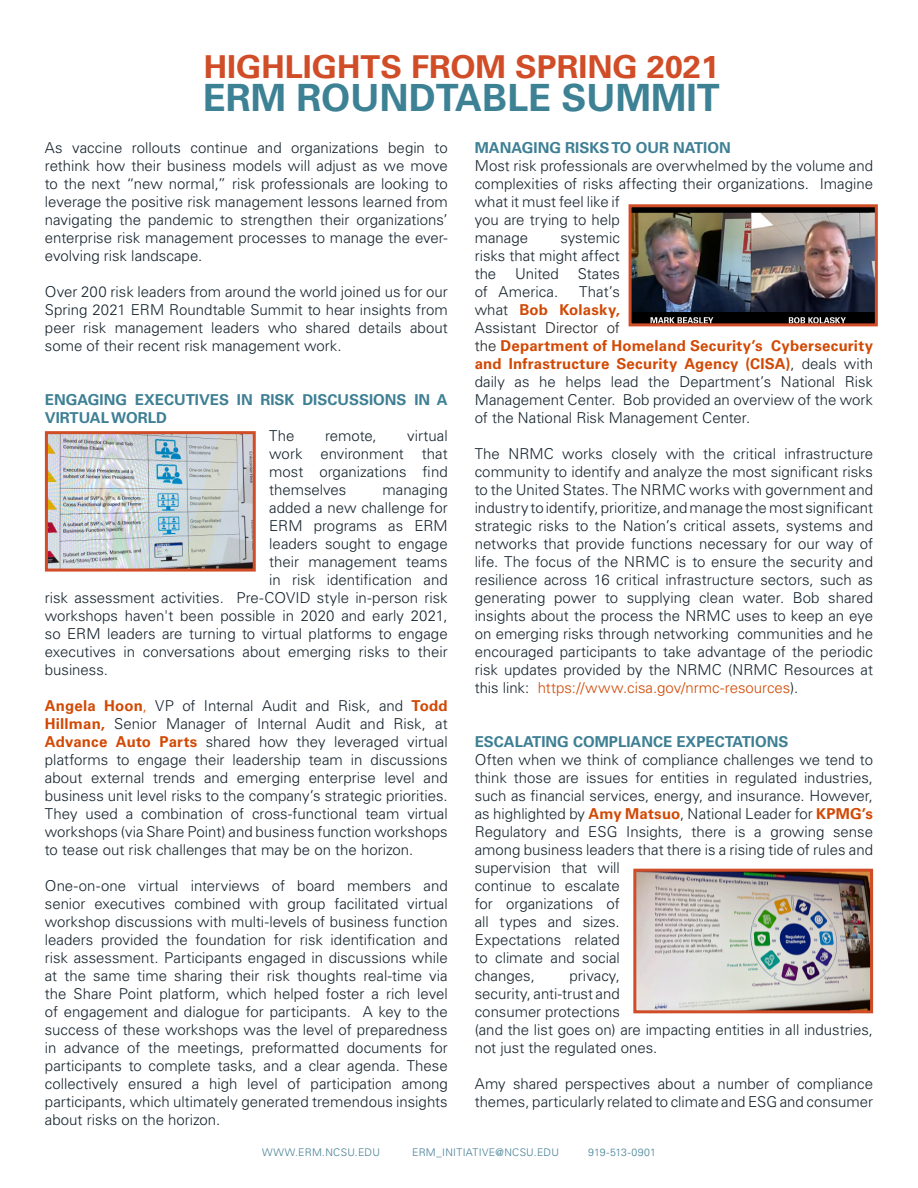
<style>
.page{position:relative;width:918px;height:1188px;background:#fff}
.page>*{position:absolute;margin:0;border:0;box-sizing:border-box;transform-origin:0 0}
.t1{font:700 37.5px "Univers LT Std";color:#3d8195}
.t2{font:700 31.5px "Univers LT Std";color:#d04d27}
.Body_Text{font:300 15px/18px "Univers LT Std";color:#16242e;text-align:justify}
.Title_-_Align_Left{font:700 15px/18px "Univers LT Std";color:#3e7f94}
.t3{font:300 10.5px "Univers LT Std";letter-spacing:.025em;color:#427e93}
.t4{font:300 10.5px "Univers LT Std";letter-spacing:.005em;color:#427e93}
.s1{font-weight:700;color:#d14905}
.s2{color:#231f20}
.s3{color:#d14905}
</style>
<div class="page">
<img style="left:49px;top:435px;width:203px;height:133px">
<div style="left:45px;top:431px;width:211px;height:141px;border:3px solid #d04d27"></div>
<img style="left:633px;top:208px;width:241px;height:114px">
<div style="left:629px;top:204px;width:249px;height:122px;border:3px solid #d04d27"></div>
<img style="left:637px;top:873px;width:232px;height:136px">
<div style="left:633px;top:869px;width:240px;height:144px;border:3px solid #d04d27"></div>
<p class="t2" style="left:204px;top:49px;width:517px">HIGHLIGHTS FROM SPRING 2021</p>
<p class="t1" style="left:203px;top:76px;width:518px">ERM ROUNDTABLE SUMMIT</p>
<p class="Body_Text" style="left:45px;top:139px;width:404px">As vaccine rollouts continue and organizations begin to rethink how their business models will adjust as we move to the next “new normal,” risk professionals are looking to leverage the positive risk management lessons learned from navigating the pandemic to strengthen their organizations’ enterprise risk management processes to manage the ever&shy;evolving risk landscape.</p>
<p class="Body_Text" style="left:45px;top:283px;width:404px">Over 200 risk leaders from around the world joined us for our Spring 2021 ERM Roundtable Summit to hear insights from peer risk management leaders who shared details about some of their recent risk management work.</p>
<p class="Title_-_Align_Left" style="left:45px;top:391px;width:404px">ENGAGING EXECUTIVES IN RISK DISCUSSIONS IN A<br>VIRTUAL WORLD</p>
<p class="Body_Text" style="left:269px;top:427px;width:27px">The</p>
<p class="Body_Text" style="left:325px;top:427px;width:53px">remote,</p>
<p class="Title_-_Align_Left" style="left:475px;top:139px;width:258px">MANAGING RISKS TO OUR NATION</p>
<p class="Body_Text" style="left:475px;top:157px;width:400px;text-align:left">Most risk professionals are overwhelmed by the volume and complexities of risks affecting their organizations. Imagine what it must feel like if<br>you are trying to help<br>manage</p>
<p class="Body_Text" style="left:475px;top:229px;width:147px;text-indent:86px">systemic risks that might affect the United States of America.</p>
<p class="Body_Text" style="left:475px;top:283px;width:400px;text-align:left;text-indent:105px">That’s<br>what <span class="s1">Bob Kolasky,<br></span>Assistant <span class="s2">Director of<br>the</span> <span class="s1">Department of Homeland Security’s Cybersecurity and Infrastructure Security Agency (CISA)</span>, deals with daily as he helps lead the Department’s National Risk Management Center. Bob provided an overview of the work of the National Risk Management Center.</p>
<p class="Body_Text" style="left:475px;top:445px;width:400px">The NRMC works closely with the critical infrastructure community to identify and analyze the most significant risks to the United States. The NRMC works with government and industry to identify, prioritize, and manage the most significant strategic risks to the Nation’s critical assets, systems and networks that provide functions necessary for our way of life. The focus of the NRMC is to ensure the security and resilience across 16 critical infrastructure sectors, such as generating power to supplying clean water. Bob shared insights about the process the NRMC uses to keep an eye on emerging risks through networking communities and he encouraged participants to take advantage of the periodic risk updates provided by the NRMC (NRMC Resources at this link: <span class="s3">https://www.cisa.gov/nrmc-resources</span>).</p>
<p class="Title_-_Align_Left" style="left:475px;top:733px;width:315px">ESCALATING COMPLIANCE EXPECTATIONS</p>
<p class="Body_Text" style="left:475px;top:751px;width:400px;text-align:left">Often when we think of compliance challenges we tend to think those are issues for entities in regulated industries, such as financial services, energy, and insurance. However, as highlighted by <span class="s1">Amy Matsuo</span>, National Leader for <span class="s1">KPMG’s </span>Regulatory and ESG Insights, there is a growing sense among business leaders that there is a rising tide of rules and supervision that will<br>continue to escalate<br>for organizations of<br>all types and sizes.<br>Expectations related<br>to climate and social<br>changes,</p>
<p class="Body_Text" style="left:269px;top:427px;width:180px;text-indent:138px">virtual work environment that most organizations find themselves</p>
<p class="Body_Text" style="left:383px;top:481px;width:67px">managing</p>
<p class="Body_Text" style="left:269px;top:499px;width:180px">added a new challenge for</p>
<p class="Body_Text" style="left:269px;top:517px;width:180px">ERM programs as ERM</p>
<p class="Body_Text" style="left:269px;top:535px;width:180px">leaders sought to engage</p>
<p class="Body_Text" style="left:269px;top:553px;width:180px">their management teams</p>
<p class="Body_Text" style="left:269px;top:571px;width:180px">in risk identification and</p>
<p class="Body_Text" style="left:45px;top:589px;width:404px">risk assessment activities. Pre-COVID style in-person risk</p>
<p class="Body_Text" style="left:45px;top:607px;width:404px">workshops haven't been possible in 2020 and early 2021,</p>
<p class="Body_Text" style="left:45px;top:625px;width:404px">so ERM leaders are turning to virtual platforms to engage</p>
<p class="Body_Text" style="left:45px;top:643px;width:404px">executives in conversations about emerging risks to their</p>
<p class="Body_Text" style="left:45px;top:661px;width:65px">business.</p>
<p class="Body_Text" style="left:45px;top:697px;width:404px"><span class="s1">Angela Hoon</span><span class="s3">,</span> VP of Internal Audit and Risk, and <span class="s1">Todd Hillman,</span> Senior Manager of Internal Audit and Risk, at <span class="s1">Advance Auto Parts</span> shared how they leveraged virtual platforms to engage their leadership team in discussions about external trends and emerging enterprise level and business unit level risks to the company’s strategic priorities.<br>They used a combination of cross-functional team virtual workshops (via Share Point) and business function workshops to tease out risk challenges that may be on the horizon.</p>
<p class="Body_Text" style="left:45px;top:877px;width:404px">One-on-one virtual interviews of board members and senior executives combined with group facilitated virtual workshop discussions with multi-levels of business function leaders provided the foundation for risk identification and risk assessment. Participants engaged in discussions while at the same time sharing their risk thoughts real-time via the Share Point platform, which helped foster a rich level of engagement and dialogue for participants. A key to the success of these workshops was the level of preparedness in advance of the meetings, preformatted documents for participants to complete tasks, and a clear agenda. These collectively ensured a high level of participation among participants, which ultimately generated tremendous insights about risks on the horizon.</p>
<p class="t3" style="left:262px;top:1146px;width:120px">WWW.ERM.NCSU.EDU</p>
<p class="t3" style="left:412px;top:1146px;width:148px">ERM_INITIATIVE@NCSU.EDU</p>
<p class="t4" style="left:588px;top:1146px;width:69px">919-513-0901</p>
<p class="Body_Text" style="left:475px;top:967px;width:400px;text-align:left;text-indent:95px">privacy,<br>security, anti-trust and<br>consumer protections<br>(and the list goes on) are impacting entities in all industries, not just the regulated ones.</p>
<p class="Body_Text" style="left:475px;top:1075px;width:400px">Amy shared perspectives about a number of compliance themes, particularly related to climate and ESG and consumer</p>
</div>
